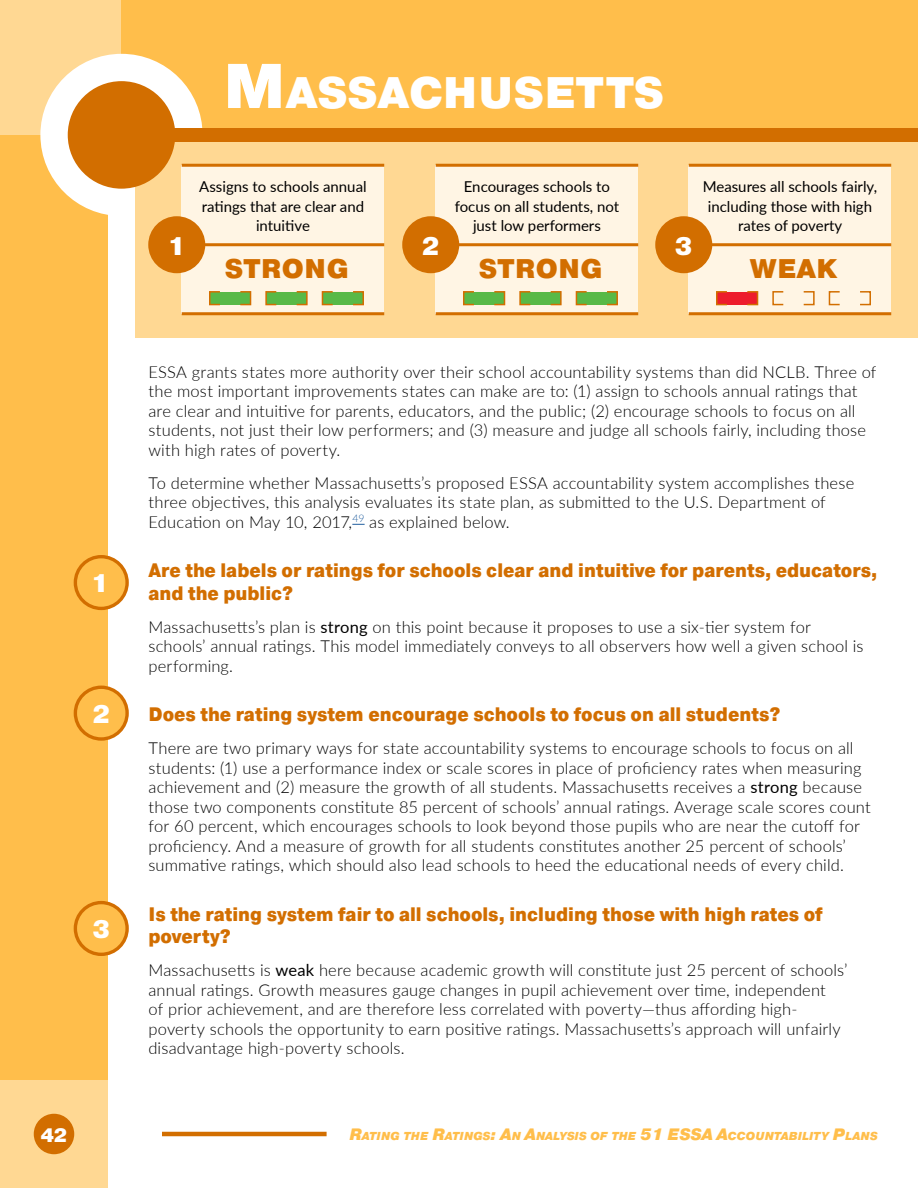
<style>
.page{position:relative;width:918px;height:1188px;background:#fff}
.page>*{position:absolute;margin:0;border:0;box-sizing:border-box;transform-origin:0 0}
.t1{font:900 44.1px "Pragmatica";color:#fff}
.t2{font:900 27px "Pragmatica";letter-spacing:.01em;color:#d26e00}
.t3{font:900 25.5px "Pragmatica";color:#fff}
.t4{font:900 19.5px/22.5px "Pragmatica Cond";color:#d26e00}
.t5{font:900 19.5px "Pragmatica";color:#fff}
.t6{font:300 16.5px/19.5px "Lato";letter-spacing:.01em;color:#000}
.t7{font:15px/19.5px "Lato";color:#000;text-align:center}
.t8{font:italic 900 11.55px "Pragmatica";color:#ffbe4b}
.s1{font-size:63px}
.s2{font-weight:400}
.s3{font-size:16.5px}
</style>
<div class="page">
<div style="left:0;top:1080px;width:108px;height:108px;background:#ffd893"></div>
<div style="left:0;top:135px;width:108px;height:945px;background:#ffbe4b"></div>
<div style="left:122px;top:0;width:796px;height:138px;background:#ffbe4b"></div>
<div style="left:0;top:0;width:122px;height:135px;background:#ffd893"></div>
<div style="left:34px;top:1114px;width:40px;height:40px;background:#d26e00;border-radius:50%"></div>
<div style="left:40px;top:54px;width:163px;height:162px;background:#fff;border-radius:50%"></div>
<div style="left:135px;top:141px;width:783px;height:197px;background:#ffd893"></div>
<div style="left:68px;top:81px;width:107px;height:108px;background:#d26e00;border-radius:50%"></div>
<div style="left:162px;top:128px;width:756px;height:14px;background:#d26e00"></div>
<div style="left:182px;top:165px;width:202px;height:149px;background:#fff5e4"></div>
<hr style="left:184px;top:243px;width:200px;height:3px;background:#d26e00">
<div style="left:150px;top:218px;width:54px;height:54px;background:#d26e00;border-radius:50%"></div>
<div style="left:148px;top:216px;width:57px;height:57px;border:3px solid #d26e00;border-radius:50%"></div>
<hr style="left:182px;top:164px;width:202px;height:3px;background:#d26e00">
<hr style="left:182px;top:312px;width:202px;height:3px;background:#d26e00">
<div style="left:436px;top:165px;width:202px;height:149px;background:#fff5e4"></div>
<hr style="left:438px;top:243px;width:200px;height:3px;background:#d26e00">
<div style="left:404px;top:218px;width:54px;height:54px;background:#d26e00;border-radius:50%"></div>
<div style="left:402px;top:216px;width:57px;height:57px;border:3px solid #d26e00;border-radius:50%"></div>
<hr style="left:436px;top:164px;width:202px;height:3px;background:#d26e00">
<hr style="left:436px;top:312px;width:202px;height:3px;background:#d26e00">
<div style="left:689px;top:165px;width:202px;height:149px;background:#fff5e4"></div>
<hr style="left:691px;top:243px;width:200px;height:3px;background:#d26e00">
<div style="left:657px;top:218px;width:54px;height:54px;background:#d26e00;border-radius:50%"></div>
<div style="left:655px;top:216px;width:57px;height:57px;border:3px solid #d26e00;border-radius:50%"></div>
<hr style="left:689px;top:164px;width:202px;height:3px;background:#d26e00">
<hr style="left:689px;top:312px;width:202px;height:3px;background:#d26e00">
<svg style="left:209px;top:291px;width:43px;height:15px"></svg>
<svg style="left:265px;top:291px;width:43px;height:15px"></svg>
<svg style="left:321px;top:291px;width:43px;height:15px"></svg>
<hr style="left:162px;top:1132px;width:165px;height:4px;background:#d26e00">
<div style="left:75px;top:903px;width:52px;height:51px;background:#ffbe4b;border-radius:50%"></div>
<div style="left:74px;top:901px;width:55px;height:55px;border:3px solid #d26e00;border-radius:50%"></div>
<svg style="left:75px;top:687px;width:52px;height:52px"></svg>
<div style="left:74px;top:686px;width:55px;height:55px;border:3px solid #d26e00;border-radius:50%"></div>
<div style="left:89px;top:697px;width:24px;height:32px;background:#ffbe4b"></div>
<div style="left:75px;top:557px;width:52px;height:51px;background:#ffbe4b;border-radius:50%"></div>
<div style="left:74px;top:555px;width:55px;height:55px;border:3px solid #d26e00;border-radius:50%"></div>
<svg style="left:352px;top:524px;width:13px;height:1px"></svg>
<svg style="left:716px;top:291px;width:43px;height:15px"></svg>
<svg style="left:772px;top:291px;width:43px;height:15px"></svg>
<svg style="left:828px;top:291px;width:43px;height:15px"></svg>
<svg style="left:463px;top:291px;width:43px;height:15px"></svg>
<svg style="left:519px;top:291px;width:43px;height:15px"></svg>
<svg style="left:575px;top:291px;width:43px;height:15px"></svg>
<h3 class="t3" style="left:91px;top:567px;width:20px">1</h3>
<h3 class="t3" style="left:92px;top:698px;width:20px">2</h3>
<h3 class="t3" style="left:92px;top:913px;width:20px">3</h3>
<p class="t5" style="left:40px;top:1122px;width:29px">42</p>
<h1 class="t1" style="left:223px;top:65px;width:440px"><span class="s1">M</span> ASSACHUSETTS</h1>
<p class="t7" style="left:199px;top:176px;width:169px">Assigns to schools annual ratings that are clear and intuitive</p>
<p class="t7" style="left:455px;top:176px;width:166px">Encourages schools to focus on all students, not just low performers</p>
<p class="t7" style="left:703px;top:176px;width:176px">Measures all schools fairly, including those with high rates of poverty</p>
<h3 class="t3" style="left:168px;top:229px;width:20px">1</h3>
<h3 class="t3" style="left:422px;top:229px;width:20px">2</h3>
<h3 class="t3" style="left:675px;top:229px;width:20px">3</h3>
<h2 class="t2" style="left:225px;top:251px;width:125px">STRONG</h2>
<h2 class="t2" style="left:479px;top:251px;width:125px">STRONG</h2>
<h2 class="t2" style="left:750px;top:251px;width:89px">WEAK</h2>
<p class="t6" style="left:148px;top:362px;width:730px">ESSA grants states more authority over their school accountability systems than did NCLB. Three of the most important improvements states can make are to: (1) assign to schools annual ratings that are clear and intuitive for parents, educators, and the public; (2) encourage schools to focus on all students, not just their low performers; and (3) measure and judge all schools fairly, including those with high rates of poverty.</p>
<p class="t6" style="left:148px;top:473px;width:707px">To determine whether Massachusetts’s proposed ESSA accountability system accomplishes these three objectives, this analysis evaluates its state plan, as submitted to the U.S. Department of<br>Education on May 10, 2017,<sup>49</sup> as explained below.</p>
<p class="t4" style="left:148px;top:560px;width:730px">Are the labels or ratings for schools clear and intuitive for parents, educators, and the public?</p>
<p class="t6" style="left:148px;top:617px;width:717px">Massachusetts’s plan is <span class="s2">strong</span> on this point because it proposes to use a six-tier system for schools’ annual ratings. This model immediately conveys to all observers how well a given school is performing.</p>
<p class="t4" style="left:148px;top:704px;width:633px">Does the rating system encourage schools to focus on all students?</p>
<p class="t6" style="left:148px;top:738px;width:724px">There are two primary ways for state accountability systems to encourage schools to focus on all students: (1) use a performance index or scale scores in place of proficiency rates when measuring achievement and (2) measure the growth of all students. Massachusetts receives a <span class="s2">strong</span> because those two components constitute 85 percent of schools’ annual ratings. Average scale scores count for 60 percent, which encourages schools to look beyond those pupils who are near the cutoff for proficiency. And a measure of growth for all students constitutes another 25 percent of schools’ summative ratings, which should also lead schools to heed the educational needs of every child.</p>
<p class="t4" style="left:148px;top:903px;width:676px">Is the rating system fair to all schools, including those with high rates of poverty?</p>
<p class="t6" style="left:148px;top:960px;width:701px">Massachusetts is <span class="s2">weak</span> here because academic growth will constitute just 25 percent of schools’ annual ratings. Growth measures gauge changes in pupil achievement over time, independent<br>of prior achievement, and are therefore less correlated with poverty—thus affording high&shy;poverty schools the opportunity to earn positive ratings. Massachusetts’s approach will unfairly disadvantage high-poverty schools.</p>
<p class="t8" style="left:349px;top:1129px;width:331px"><span class="s3">R</span>ATING THE <span class="s3">R</span>ATINGS<span class="s3">: A</span>N <span class="s3">A</span>NALYSIS OF THE <span class="s3">51 ESSA</span></p>
<p class="t8" style="left:717px;top:1129px;width:162px"><span class="s3">A</span>CCOUNTABILITY <span class="s3">P</span>LANS</p>
</div>
